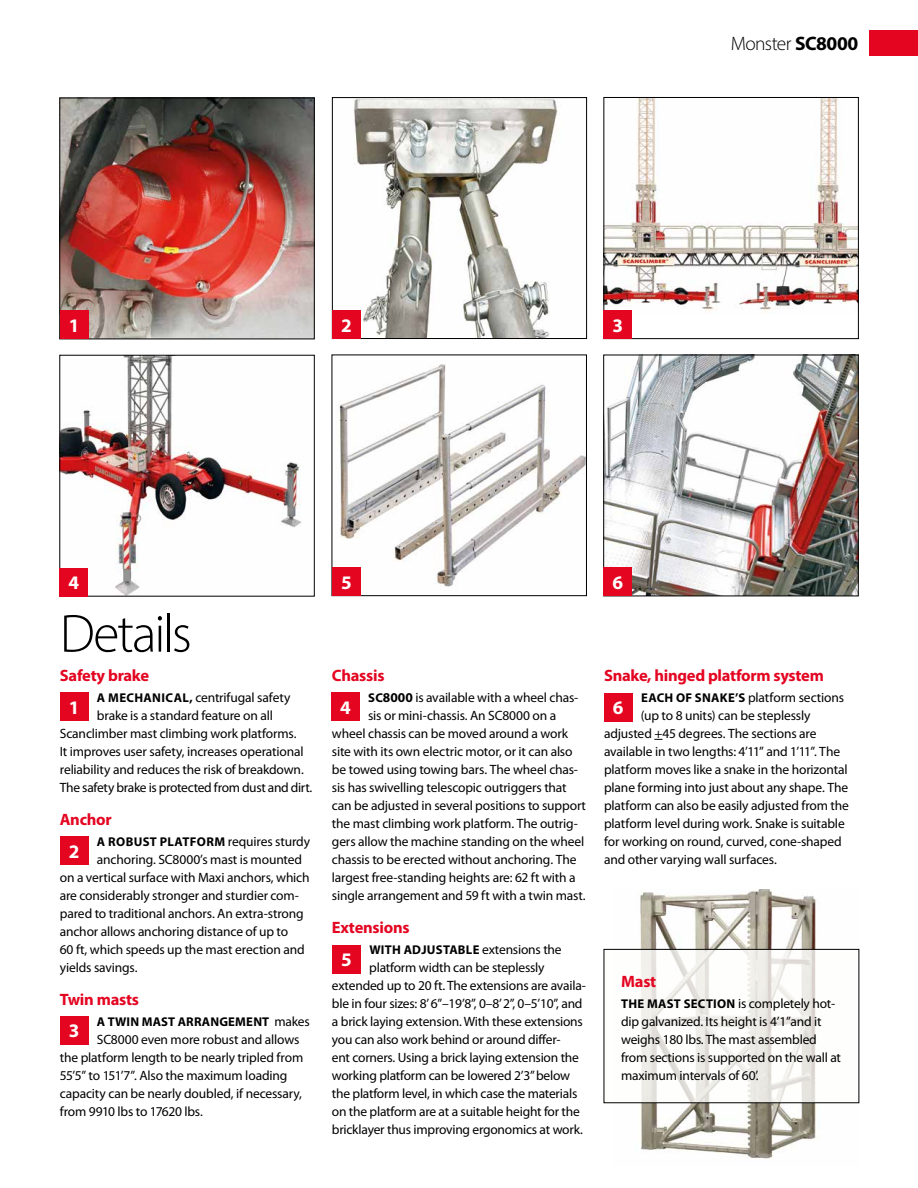
<style>
.page{position:relative;width:918px;height:1188px;background:#fff}
.page>*{position:absolute;margin:0;border:0;box-sizing:border-box;transform-origin:0 0}
.t1{font:300 54px "Myriad Pro";letter-spacing:-.04em;color:#000}
.t2{font:300 19.5px "Myriad Pro";letter-spacing:-.03em;color:#000}
.t3{font:700 19.2px "Myriad Pro";color:#fffffd}
.t4{font:700 16.5px "Myriad Pro";letter-spacing:-.015em;color:#e40521}
.t5{font:13.5px/18px "Myriad Pro";letter-spacing:-.015em;color:#000}
.t6{font:700 12.75px "Myriad Pro";letter-spacing:.02em;color:#000}
.s1{font-weight:700}
.s2{font-weight:700;font-size:12.75px}
.s3{font-weight:400;font-size:13.5px}
</style>
<div class="page">
<img style="left:62px;top:100px;width:251px;height:237px">
<div style="left:60px;top:98px;width:255px;height:241px;border:1px solid #000"></div>
<img style="left:339px;top:364px;width:246px;height:223px">
<div style="left:332px;top:355px;width:255px;height:241px;border:1px solid #000"></div>
<img style="left:606px;top:99px;width:251px;height:213px">
<div style="left:604px;top:97px;width:255px;height:242px;border:1px solid #000"></div>
<img style="left:353px;top:99px;width:205px;height:238px">
<div style="left:332px;top:97px;width:255px;height:242px;border:1px solid #000"></div>
<img style="left:62px;top:357px;width:239px;height:237px">
<div style="left:60px;top:355px;width:255px;height:241px;border:1px solid #000"></div>
<img style="left:605px;top:357px;width:251px;height:237px">
<div style="left:603px;top:355px;width:255px;height:241px;border:1px solid #000"></div>
<div style="left:60px;top:311px;width:28px;height:28px;background:#e40521"></div>
<div style="left:332px;top:310px;width:29px;height:29px;background:#e40521"></div>
<div style="left:604px;top:310px;width:28px;height:29px;background:#e40521"></div>
<div style="left:60px;top:568px;width:28px;height:28px;background:#e40521"></div>
<div style="left:332px;top:567px;width:29px;height:29px;background:#e40521"></div>
<div style="left:604px;top:568px;width:28px;height:28px;background:#e40521"></div>
<div style="left:60px;top:693px;width:28px;height:28px;background:#e40521"></div>
<div style="left:60px;top:836px;width:28px;height:29px;background:#e40521"></div>
<div style="left:60px;top:1016px;width:28px;height:28px;background:#e40521"></div>
<div style="left:331px;top:692px;width:29px;height:29px;background:#e40521"></div>
<div style="left:332px;top:945px;width:29px;height:28px;background:#e40521"></div>
<div style="left:604px;top:693px;width:28px;height:28px;background:#e40521"></div>
<img style="left:614px;top:890px;width:245px;height:269px">
<svg style="left:614px;top:951px;width:243px;height:150px"></svg>
<div style="left:604px;top:949px;width:255px;height:154px;border:1px solid #000"></div>
<div style="left:869px;top:30px;width:49px;height:25px;background:#e40521"></div>
<h3 class="t3" style="left:69px;top:313px;width:12px">1</h3>
<h3 class="t3" style="left:341px;top:313px;width:12px">2</h3>
<h3 class="t3" style="left:612px;top:313px;width:12px">3</h3>
<h3 class="t3" style="left:69px;top:570px;width:12px">4</h3>
<h3 class="t3" style="left:341px;top:570px;width:12px">5</h3>
<h3 class="t3" style="left:612px;top:570px;width:12px">6</h3>
<h2 class="t2" style="left:731px;top:32px;width:129px">Monster <span class="s1">SC8000</span></h2>
<h1 class="t1" style="left:60px;top:601px;width:134px">Details</h1>
<p class="t4" style="left:60px;top:665px;width:91px">Safety brake</p>
<p class="t5" style="left:97px;top:688px;width:195px"><span class="s2">A MECHANICAL,</span> centrifugal safety</p>
<p class="t5" style="left:97px;top:706px;width:178px">brake is a standard feature on all</p>
<p class="t5" style="left:60px;top:724px;width:238px">Scanclimber mast climbing work platforms.</p>
<p class="t5" style="left:60px;top:742px;width:245px">It improves user safety, increases operational</p>
<p class="t5" style="left:60px;top:760px;width:246px">reliability and reduces the risk of breakdown.</p>
<p class="t5" style="left:60px;top:778px;width:254px">The safety brake is protected from dust and dirt.</p>
<p class="t4" style="left:60px;top:809px;width:54px">Anchor</p>
<p class="t6" style="left:97px;top:833px;width:215px">A ROBUST PLATFORM <span class="s3">requires sturdy</span></p>
<p class="t5" style="left:60px;top:850px;width:251px;text-indent:37px">anchoring. SC8000’s mast is mounted on a vertical surface with Maxi anchors, which are considerably stronger and sturdier com&shy;pared to traditional anchors. An extra-strong anchor allows anchoring distance of up to<br>60 ft, which speeds up the mast erection and yields savings.</p>
<p class="t4" style="left:60px;top:989px;width:81px">Twin masts</p>
<p class="t6" style="left:97px;top:1013px;width:215px">A TWIN MAST ARRANGEMENT <span class="s3">makes</span></p>
<p class="t5" style="left:60px;top:1030px;width:245px;text-indent:37px">SC8000 even more robust and allows the platform length to be nearly tripled from 55’5” to 151’7”. Also the maximum loading capacity can be nearly doubled, if necessary, from 9910 lbs to 17620 lbs.</p>
<h3 class="t3" style="left:69px;top:695px;width:12px">1</h3>
<h3 class="t3" style="left:69px;top:839px;width:12px">2</h3>
<h3 class="t3" style="left:69px;top:1018px;width:12px">3</h3>
<p class="t4" style="left:332px;top:665px;width:54px">Chassis</p>
<p class="t5" style="left:368px;top:688px;width:212px"><span class="s2">SC</span><span class="s1">8000</span> is available with a wheel chas-</p>
<p class="t5" style="left:368px;top:706px;width:190px">sis or mini-chassis. An SC8000 on a</p>
<p class="t5" style="left:332px;top:724px;width:238px">wheel chassis can be moved around a work</p>
<p class="t5" style="left:332px;top:742px;width:242px">site with its own electric motor, or it can also</p>
<p class="t5" style="left:332px;top:760px;width:248px">be towed using towing bars. The wheel chas-</p>
<p class="t5" style="left:332px;top:778px;width:236px">sis has swivelling telescopic outriggers that</p>
<p class="t5" style="left:332px;top:796px;width:256px">can be adjusted in several positions to support</p>
<p class="t5" style="left:332px;top:814px;width:248px">the mast climbing work platform. The outrig-</p>
<p class="t5" style="left:332px;top:832px;width:254px">gers allow the machine standing on the wheel</p>
<p class="t5" style="left:332px;top:850px;width:246px">chassis to be erected without anchoring. The</p>
<p class="t5" style="left:332px;top:868px;width:245px">largest free-standing heights are: 62 ft with a</p>
<p class="t5" style="left:332px;top:886px;width:255px">single arrangement and 59 ft with a twin mast.</p>
<p class="t4" style="left:332px;top:917px;width:79px">Extensions</p>
<p class="t6" style="left:369px;top:941px;width:194px">WITH ADJUSTABLE <span class="s3">extensions the</span></p>
<p class="t5" style="left:332px;top:958px;width:256px;text-indent:37px">platform width can be steplessly extended up to 20 ft. The extensions are availa&shy;ble in four sizes: 8’ 6”–19’8”, 0–8’ 2”, 0–5’10”, and a brick laying extension. With these extensions you can also work behind or around differ-<br>ent corners. Using a brick laying extension the working platform can be lowered 2’3” below the platform level, in which case the materials on the platform are at a suitable height for the bricklayer thus improving ergonomics at work.</p>
<h3 class="t3" style="left:340px;top:695px;width:12px">4</h3>
<h3 class="t3" style="left:341px;top:947px;width:12px">5</h3>
<p class="t4" style="left:604px;top:665px;width:221px">Snake, hinged platform system</p>
<p class="t5" style="left:641px;top:688px;width:204px"><span class="s2">EACH OF SNAKE’S</span> platform sections</p>
<p class="t5" style="left:641px;top:706px;width:171px">(up to 8 units) can be steplessly</p>
<p class="t5" style="left:604px;top:724px;width:214px">adjusted +45 degrees. The sections are</p>
<p class="t5" style="left:604px;top:742px;width:238px">available in two lengths: 4’11” and 1’11”. The</p>
<p class="t5" style="left:604px;top:760px;width:245px">platform moves like a snake in the horizontal</p>
<p class="t5" style="left:604px;top:778px;width:246px">plane forming into just about any shape. The</p>
<p class="t5" style="left:604px;top:796px;width:247px">platform can also be easily adjusted from the</p>
<p class="t5" style="left:604px;top:814px;width:242px">platform level during work. Snake is suitable</p>
<p class="t5" style="left:604px;top:832px;width:239px">for working on round, curved, cone-shaped</p>
<p class="t5" style="left:604px;top:850px;width:174px">and other varying wall surfaces.</p>
<h3 class="t3" style="left:613px;top:695px;width:12px">6</h3>
<p class="t4" style="left:621px;top:971px;width:37px">Mast</p>
<p class="t5" style="left:621px;top:994px;width:221px"><span class="s2">THE MAST SECTION</span> is completely hot&shy;dip galvanized. Its height is 4’1”and it weighs 180 lbs. The mast assembled from sections is supported on the wall at maximum intervals of 60’.</p>
</div>
